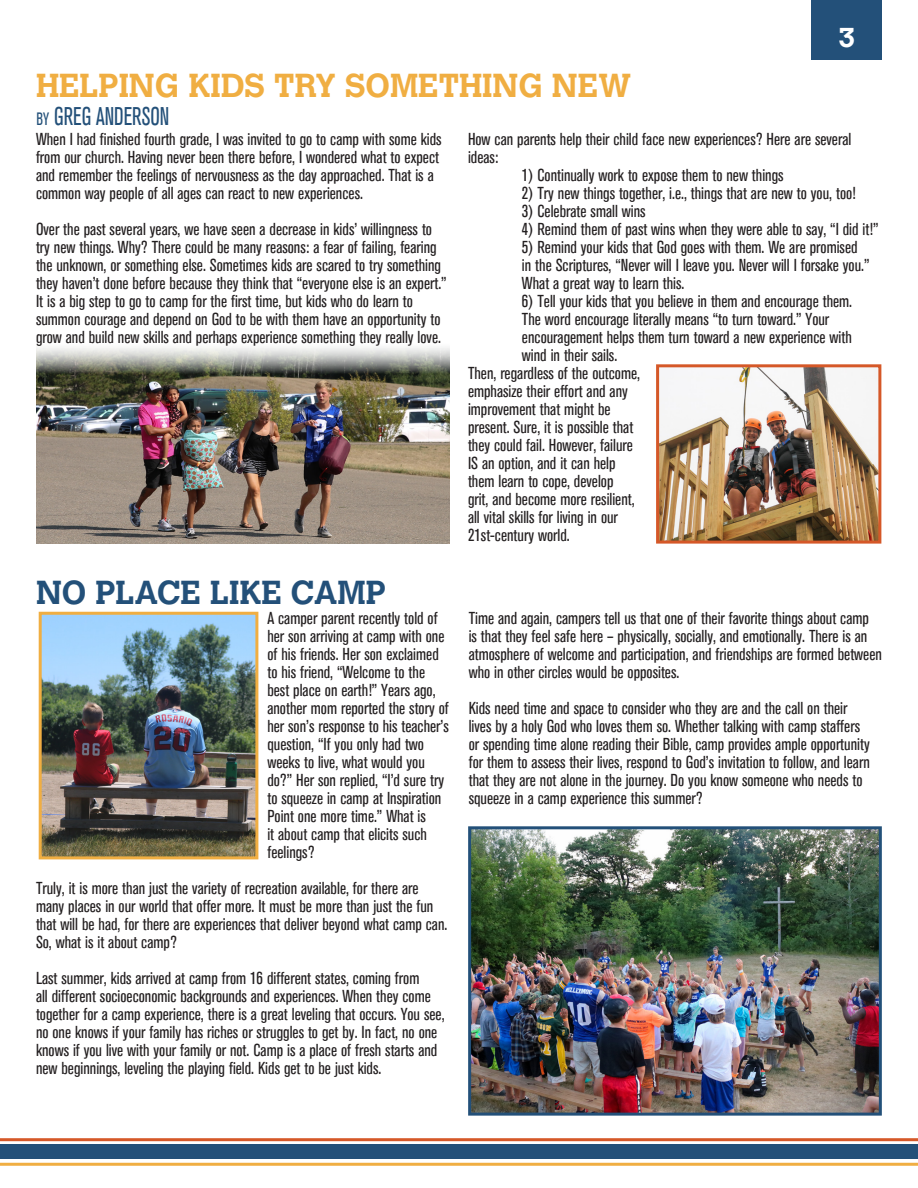
<style>
.page{position:relative;width:918px;height:1188px;background:#fff}
.page>*{position:absolute;margin:0;border:0;box-sizing:border-box;transform-origin:0 0}
.t1{font:700 33px "Calvert MT Std";color:#f0ae42}
.t2{font:700 33px "Calvert MT Std";color:#235079}
.t3{font:700 27px "Calvert MT Std";color:#fff}
.t4{font:condensed 25.5px "Akzidenz Grotesk BE";color:#235079;scale:.85 1}
.t5{font:condensed 17.25px/18px "Akzidenz Grotesk BE";color:#231f20}
.s1{font-size:17.85px}
</style>
<div class="page">
<img style="left:36px;top:347px;width:414px;height:197px">
<div style="left:0;top:1144px;width:918px;height:14px;background:#235079"></div>
<hr style="left:0;top:1163px;width:918px;height:3px;background:#f0ae42">
<hr style="left:0;top:1138px;width:918px;height:3px;background:#d55828">
<div style="left:812px;top:0;width:70px;height:59px;background:#235079"></div>
<img style="left:660px;top:368px;width:217px;height:172px">
<div style="left:656px;top:364px;width:225px;height:180px;border:3px solid #d55828"></div>
<img style="left:472px;top:830px;width:406px;height:282px">
<div style="left:468px;top:826px;width:414px;height:290px;border:3px solid #235079"></div>
<img style="left:43px;top:616px;width:211px;height:239px">
<div style="left:39px;top:612px;width:219px;height:247px;border:3px solid #f0ae42"></div>
<p class="t1" style="left:36px;top:64px;width:597px">HELPING KIDS TRY SOMETHING NEW</p>
<p class="t4" style="left:37px;top:102px;width:158px"><span class="s1">by</span> GREG ANDERSON</p>
<p class="t3" style="left:839px;top:21px;width:18px">3</p>
<p class="t5" style="left:36px;top:130px;width:407px">When I had finished fourth grade, I was invited to go to camp with some kids from our church. Having never been there before, I wondered what to expect and remember the feelings of nervousness as the day approached. That is a common way people of all ages can react to new experiences.</p>
<p class="t5" style="left:36px;top:220px;width:412px">Over the past several years, we have seen a decrease in kids’ willingness to try new things. Why? There could be many reasons: a fear of failing, fearing the unknown, or something else. Sometimes kids are scared to try something they haven’t done before because they think that “everyone else is an expert.” It is a big step to go to camp for the first time, but kids who do learn to</p>
<p class="t5" style="left:36px;top:310px;width:407px">summon courage and depend on God to be with them have an opportunity to grow and build new skills and perhaps experience something they really love.</p>
<p class="t2" style="left:36px;top:571px;width:351px">NO PLACE LIKE CAMP</p>
<p class="t5" style="left:267px;top:609px;width:183px">A camper parent recently told of her son arriving at camp with one of his friends. Her son exclaimed to his friend, “Welcome to the best place on earth!” Years ago, another mom reported the story of her son’s response to his teacher’s question, “If you only had two weeks to live, what would you do?” Her son replied, “I’d sure try to squeeze in camp at Inspiration<br>Point one more time.” What is<br>it about camp that elicits such feelings?</p>
<p class="t5" style="left:36px;top:879px;width:413px">Truly, it is more than just the variety of recreation available, for there are many places in our world that offer more. It must be more than just the fun that will be had, for there are experiences that deliver beyond what camp can.<br>So, what is it about camp?</p>
<p class="t5" style="left:36px;top:969px;width:410px">Last summer, kids arrived at camp from 16 different states, coming from<br>all different socioeconomic backgrounds and experiences. When they come together for a camp experience, there is a great leveling that occurs. You see, no one knows if your family has riches or struggles to get by. In fact, no one knows if you live with your family or not. Camp is a place of fresh starts and new beginnings, leveling the playing field. Kids get to be just kids.</p>
<p class="t5" style="left:468px;top:130px;width:385px">How can parents help their child face new experiences? Here are several ideas:</p>
<p class="t5" style="left:522px;top:166px;width:263px">1) Continually work to expose them to new things</p>
<p class="t5" style="left:522px;top:184px;width:335px">2) Try new things together, i.e., things that are new to you, too!</p>
<p class="t5" style="left:522px;top:202px;width:125px">3) Celebrate small wins</p>
<p class="t5" style="left:522px;top:220px;width:358px">4) Remind them of past wins when they were able to say, “I did it!”</p>
<p class="t5" style="left:522px;top:238px;width:337px">5) Remind your kids that God goes with them. We are promised</p>
<p class="t5" style="left:522px;top:256px;width:349px">in the Scriptures, “Never will I leave you. Never will I forsake you.”<br>What a great way to learn this.</p>
<p class="t5" style="left:522px;top:292px;width:332px">6) Tell your kids that you believe in them and encourage them.</p>
<p class="t5" style="left:522px;top:310px;width:309px">The word encourage literally means “to turn toward.” Your</p>
<p class="t5" style="left:522px;top:328px;width:331px">encouragement helps them turn toward a new experience with wind in their sails.</p>
<p class="t5" style="left:468px;top:364px;width:174px">Then, regardless of the outcome, emphasize their effort and any improvement that might be</p>
<p class="t5" style="left:468px;top:418px;width:167px">present. Sure, it is possible that they could fail. However, failure<br>IS an option, and it can help them learn to cope, develop</p>
<p class="t5" style="left:468px;top:490px;width:168px">grit, and become more resilient, all vital skills for living in our<br>21st-century world.</p>
<p class="t5" style="left:469px;top:609px;width:415px">Time and again, campers tell us that one of their favorite things about camp<br>is that they feel safe here – physically, socially, and emotionally. There is an atmosphere of welcome and participation, and friendships are formed between who in other circles would be opposites.</p>
<p class="t5" style="left:469px;top:699px;width:403px">Kids need time and space to consider who they are and the call on their lives by a holy God who loves them so. Whether talking with camp staffers or spending time alone reading their Bible, camp provides ample opportunity for them to assess their lives, respond to God’s invitation to follow, and learn that they are not alone in the journey. Do you know someone who needs to squeeze in a camp experience this summer?</p>
</div>
